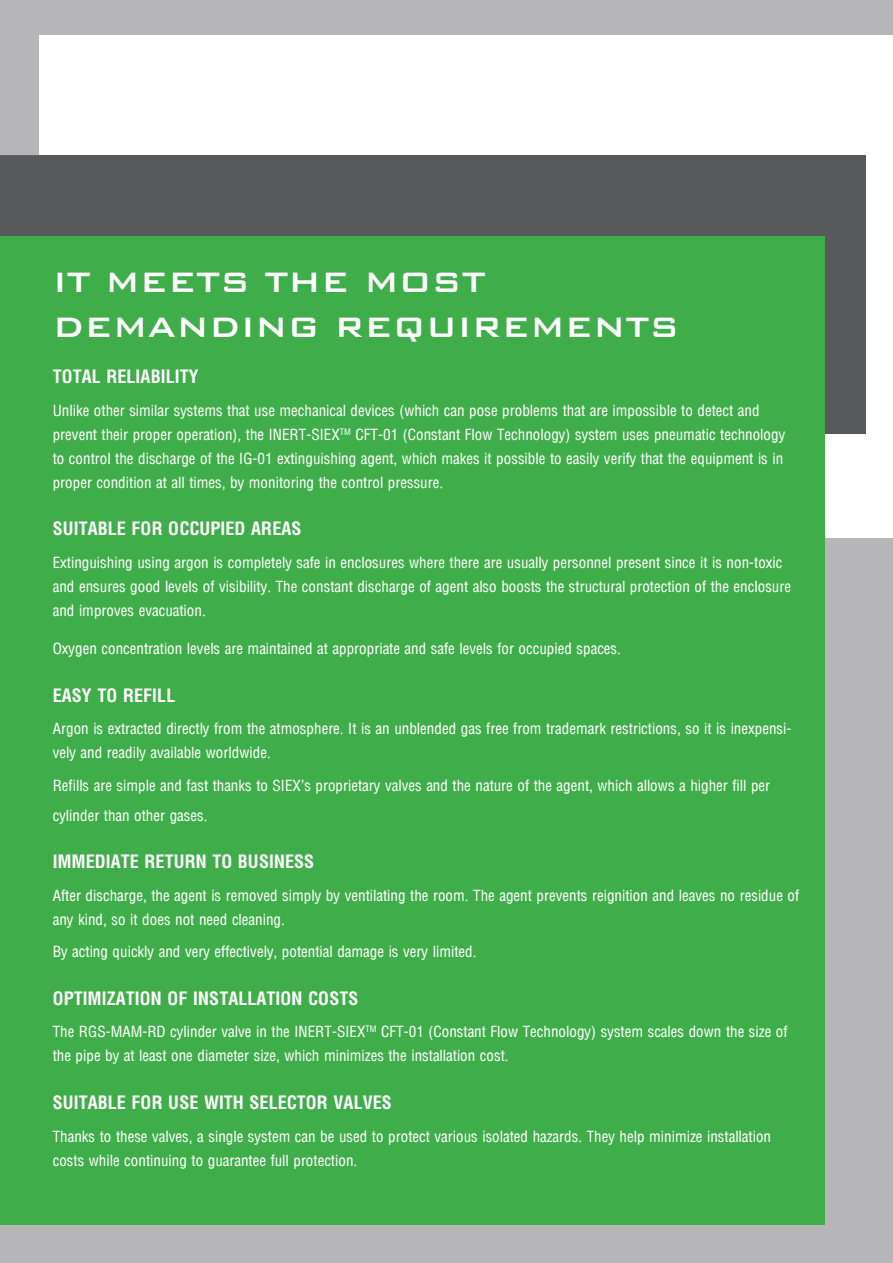
<style>
.page{position:relative;width:893px;height:1263px;background:#fff}
.page>*{position:absolute;margin:0;border:0;box-sizing:border-box;transform-origin:0 0}
.t1{font:500 37.5px/45px "Bank Gothic BT";color:#fff}
.t2{font:700 condensed 18px "Arena";color:#fff}
.t3{font:15px/24px "Arena Condensed";color:#fff}
</style>
<div class="page">
<div style="left:0;top:155px;width:865px;height:279px;background:#57595b"></div>
<div style="left:0;top:35px;width:38px;height:120px;background:#b6b6b8"></div>
<div style="left:0;top:0;width:893px;height:35px;background:#b6b6b8"></div>
<div style="left:0;top:538px;width:893px;height:725px;background:#b6b6b8"></div>
<div style="left:0;top:236px;width:825px;height:989px;background:#3fad49"></div>
<h1 class="t1" style="left:53px;top:259px;width:628px">IT MEETS THE MOST<br>DEMANDING REQUIREMENTS</h1>
<p class="t2" style="left:53px;top:366px;width:20px">TOTAL</p>
<p class="t2" style="left:106px;top:366px;width:10px">RELIA</p>
<p class="t2" style="left:151px;top:366px;width:19px">BILITY</p>
<p class="t3" style="left:53px;top:399px;width:734px">Unlike other similar systems that use mechanical devices (which can pose problems that are impossible to detect and prevent their proper operation), the INERT-SIEX<sup>TM</sup> CFT-01 (Constant Flow Technology) system uses pneumatic technology to control the discharge of the IG-01 extinguishing agent, which makes it possible to easily verify that the equipment is in proper condition at all times, by monitoring the control pressure.</p>
<p class="t2" style="left:53px;top:518px;width:90px">SUITABLE FOR</p>
<p class="t2" style="left:168px;top:518px;width:61px">OCCUPIED</p>
<p class="t2" style="left:251px;top:518px;width:11px">AREAS</p>
<p class="t3" style="left:53px;top:551px;width:740px">Extinguishing using argon is completely safe in enclosures where there are usually personnel present since it is non-toxic and ensures good levels of visibility. The constant discharge of agent also boosts the structural protection of the enclosure and improves evacuation.</p>
<p class="t3" style="left:53px;top:637px;width:570px">Oxygen concentration levels are maintained at appropriate and safe levels for occupied spaces.</p>
<p class="t2" style="left:53px;top:684px;width:20px">EASY</p>
<p class="t2" style="left:98px;top:684px;width:36px">TO REFILL</p>
<p class="t3" style="left:53px;top:717px;width:740px">Argon is extracted directly from the atmosphere. It is an unblended gas free from trademark restrictions, so it is inexpensi&shy;vely and readily available worldwide.</p>
<p class="t3" style="left:53px;top:771px;width:719px;line-height:30px">Refills are simple and fast thanks to SIEX’s proprietary valves and the nature of the agent, which allows a higher fill per cylinder than other gases.</p>
<p class="t2" style="left:53px;top:851px;width:16px">IMMEDIATE</p>
<p class="t2" style="left:145px;top:851px;width:125px">RETURN TO BUSINESS</p>
<p class="t3" style="left:53px;top:884px;width:748px">After discharge, the agent is removed simply by ventilating the room. The agent prevents reignition and leaves no residue of any kind, so it does not need cleaning.</p>
<p class="t3" style="left:53px;top:940px;width:425px">By acting quickly and very effectively, potential damage is very limited.</p>
<p class="t2" style="left:53px;top:987px;width:30px">OPTIMI</p>
<p class="t2" style="left:107px;top:987px;width:20px">ZATION</p>
<p class="t2" style="left:168px;top:987px;width:36px">OF INSTALLATION</p>
<p class="t2" style="left:308px;top:987px;width:11px">COSTS</p>
<p class="t3" style="left:53px;top:1020px;width:736px">The RGS-MAM-RD cylinder valve in the INERT-SIEX<sup>TM</sup> CFT-01 (Constant Flow Technology) system scales down the size of the pipe by at least one diameter size, which minimizes the installation cost.</p>
<p class="t2" style="left:53px;top:1091px;width:90px">SUITABLE FOR</p>
<p class="t2" style="left:168px;top:1091px;width:47px">USE WITH</p>
<p class="t2" style="left:250px;top:1091px;width:11px">SELECTOR</p>
<p class="t2" style="left:334px;top:1091px;width:11px">VALVES</p>
<p class="t3" style="left:53px;top:1124px;width:720px">Thanks to these valves, a single system can be used to protect various isolated hazards. They help minimize installation costs while continuing to guarantee full protection.</p>
</div>
